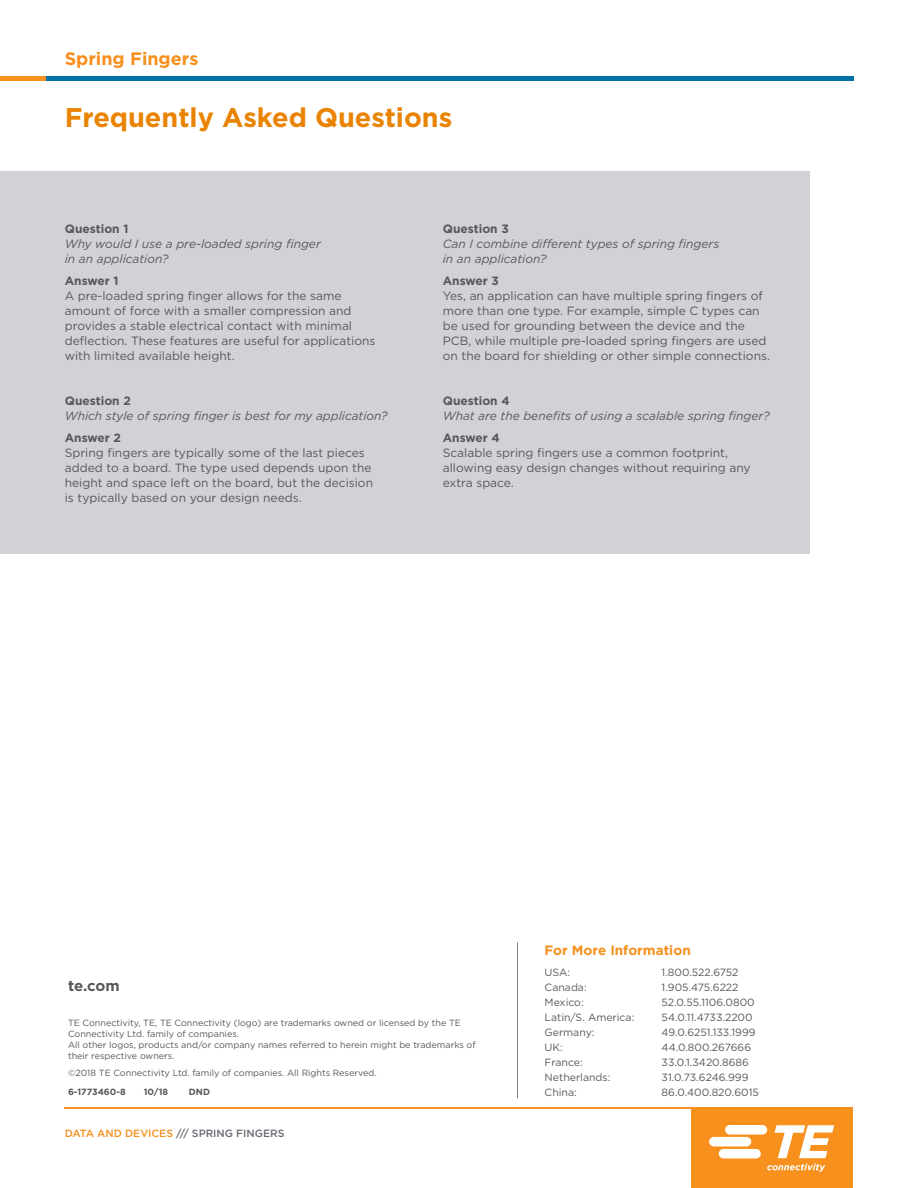
<style>
.page{position:relative;width:918px;height:1188px;background:#fff}
.page>*{position:absolute;margin:0;border:0;box-sizing:border-box;transform-origin:0 0}
.t1{font:700 27px "Gotham";color:#e98300}
.t2{font:700 18px "Gotham";color:#f7901d}
.t3{font:700 15px "Gotham";color:#58585b}
.t4{font:700 13.5px "Gotham";color:#f7901d}
.t5{font:12px/15px "Gotham";color:#58585b}
.t6{font:italic 12px/15px "Gotham";color:#58585b}
.t7{font:700 12px "Gotham";color:#58585b}
.t8{font:10.5px "Gotham";color:#58585b}
.t9{font:500 10.5px "Gotham";color:#696b73}
.t10{font:9px/10.8px "Gotham";color:#58585b}
.t11{font:700 9px "Gotham";color:#58585b}
.s1{color:#f7901d}
</style>
<div class="page">
<hr style="left:65px;top:1107px;width:788px;height:1px;background:#f7901d">
<div style="left:0;top:76px;width:47px;height:5px;background:#f7901d"></div>
<div style="left:46px;top:76px;width:807px;height:5px;background:#0071a6"></div>
<hr style="left:517px;top:942px;width:1px;height:156px;background:#808284">
<div style="left:0;top:172px;width:810px;height:382px;background:#d1d2d5"></div>
<div style="left:691px;top:1108px;width:162px;height:80px;background:#f7901d"></div>
<svg style="left:709px;top:1125px;width:125px;height:47px"></svg>
<h2 class="t2" style="left:65px;top:46px;width:135px">Spring Fingers</h2>
<h1 class="t1" style="left:65px;top:99px;width:389px">Frequently Asked Questions</h1>
<p class="t7" style="left:65px;top:221px;width:65px">Question 1</p>
<p class="t6" style="left:65px;top:236px;width:258px">Why would I use a pre-loaded spring finger in an application?</p>
<p class="t7" style="left:65px;top:273px;width:55px">Answer 1</p>
<p class="t5" style="left:65px;top:288px;width:312px">A pre-loaded spring finger allows for the same amount of force with a smaller compression and provides a stable electrical contact with minimal deflection. These features are useful for applications with limited available height.</p>
<p class="t7" style="left:65px;top:393px;width:68px">Question 2</p>
<p class="t6" style="left:65px;top:408px;width:324px">Which style of spring finger is best for my application?</p>
<p class="t7" style="left:65px;top:429px;width:58px">Answer 2</p>
<p class="t5" style="left:65px;top:445px;width:310px">Spring fingers are typically some of the last pieces added to a board. The type used depends upon the height and space left on the board, but the decision is typically based on your design needs.</p>
<p class="t7" style="left:443px;top:221px;width:68px">Question 3</p>
<p class="t6" style="left:443px;top:236px;width:278px">Can I combine different types of spring fingers in an application?</p>
<p class="t7" style="left:443px;top:273px;width:58px">Answer 3</p>
<p class="t5" style="left:443px;top:288px;width:329px">Yes, an application can have multiple spring fingers of more than one type. For example, simple C types can be used for grounding between the device and the PCB, while multiple pre-loaded spring fingers are used on the board for shielding or other simple connections.</p>
<p class="t7" style="left:443px;top:393px;width:68px">Question 4</p>
<p class="t6" style="left:443px;top:408px;width:329px">What are the benefits of using a scalable spring finger?</p>
<p class="t7" style="left:443px;top:429px;width:59px">Answer 4</p>
<p class="t5" style="left:443px;top:445px;width:309px">Scalable spring fingers use a common footprint, allowing easy design changes without requiring any extra space.</p>
<p class="t3" style="left:68px;top:976px;width:53px">te.com</p>
<p class="t10" style="left:68px;top:1017px;width:409px">TE Connectivity, TE, TE Connectivity (logo) are trademarks owned or licensed by the TE Connectivity Ltd. family of companies.<br>All other logos, products and/or company names referred to herein might be trademarks of their respective owners.</p>
<p class="t10" style="left:68px;top:1067px;width:310px">©2018 TE Connectivity Ltd. family of companies. All Rights Reserved.</p>
<p class="t11" style="left:68px;top:1086px;width:59px">6-1773460-8</p>
<p class="t11" style="left:144px;top:1086px;width:26px">10/18</p>
<p class="t11" style="left:189px;top:1086px;width:23px">DND</p>
<p class="t9" style="left:65px;top:1126px;width:221px"><span class="s1">DATA AND DEVICES</span> /// SPRING FINGERS</p>
<p class="t4" style="left:545px;top:941px;width:148px">For More Information</p>
<p class="t8" style="left:545px;top:966px;width:27px">USA:</p>
<p class="t8" style="left:662px;top:966px;width:78px">1.800.522.6752</p>
<p class="t8" style="left:545px;top:981px;width:44px">Canada:</p>
<p class="t8" style="left:662px;top:981px;width:78px">1.905.475.6222</p>
<p class="t8" style="left:545px;top:996px;width:41px">Mexico:</p>
<p class="t8" style="left:662px;top:996px;width:95px">52.0.55.1106.0800</p>
<p class="t8" style="left:545px;top:1011px;width:91px">Latin/S. America:</p>
<p class="t8" style="left:662px;top:1011px;width:93px">54.0.11.4733.2200</p>
<p class="t8" style="left:545px;top:1026px;width:51px">Germany:</p>
<p class="t8" style="left:662px;top:1026px;width:95px">49.0.6251.133.1999</p>
<p class="t8" style="left:545px;top:1041px;width:20px">UK:</p>
<p class="t8" style="left:662px;top:1041px;width:91px">44.0.800.267666</p>
<p class="t8" style="left:545px;top:1056px;width:40px">France:</p>
<p class="t8" style="left:662px;top:1056px;width:89px">33.0.1.3420.8686</p>
<p class="t8" style="left:545px;top:1071px;width:67px">Netherlands:</p>
<p class="t8" style="left:662px;top:1071px;width:88px">31.0.73.6246.999</p>
<p class="t8" style="left:545px;top:1086px;width:34px">China:</p>
<p class="t8" style="left:662px;top:1086px;width:99px">86.0.400.820.6015</p>
</div>
